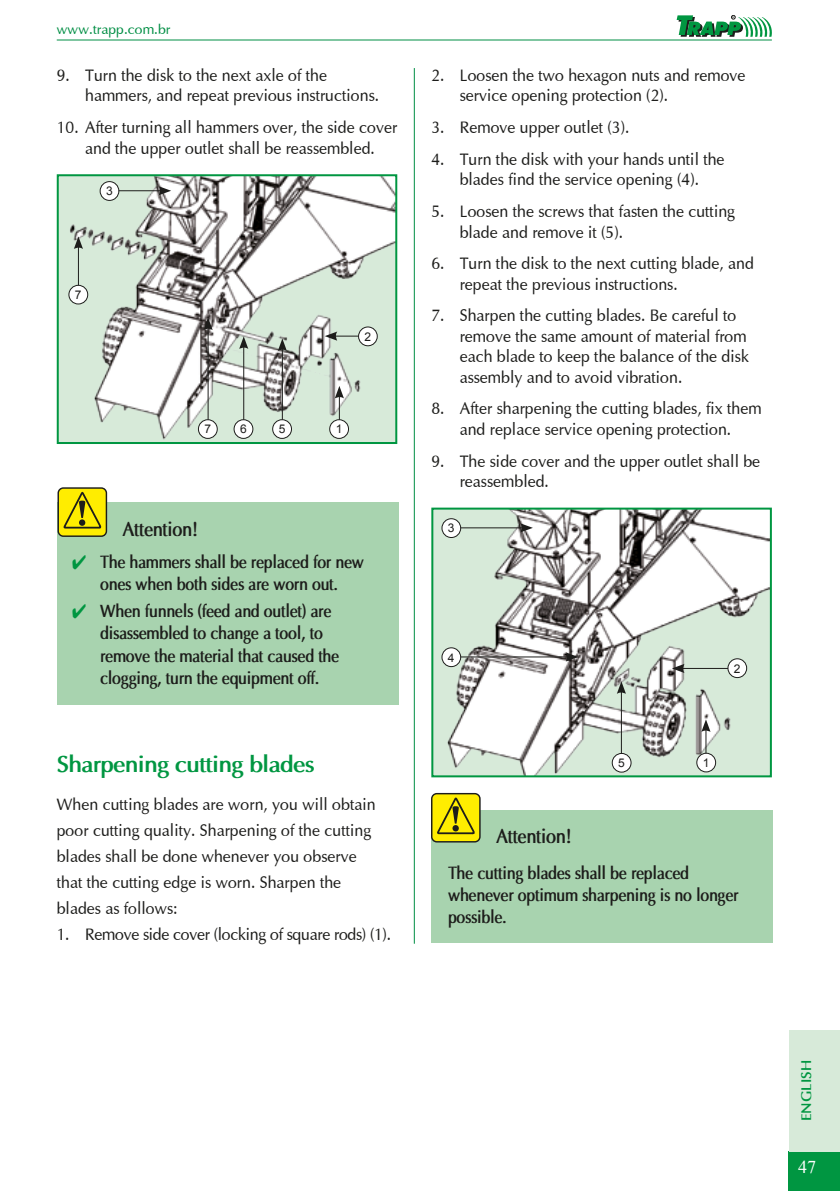
<style>
.page{position:relative;width:840px;height:1191px;background:#fff}
.page>*{position:absolute;margin:0;border:0;box-sizing:border-box;transform-origin:0 0}
.t1{font:700 23px "Optima";letter-spacing:-.04em;color:#009641}
.t2{font:700 20.2px "Optima";letter-spacing:-.03em;color:#1d1d1b;scale:.85 1}
.t3{font:18px "Times New Roman";color:#fff}
.t4{font:700 17.8px/22px "Optima";letter-spacing:-.03em;color:#1d1d1b;scale:.85 1}
.t5{font:17px/20.4px "Optima";color:#1d1d1b;scale:.94 1}
.t6{font:17px "Optima";letter-spacing:-.02em;color:#1d1d1b;scale:.94 1}
.t7{font:16.8px/26px "Optima";color:#1d1d1b;scale:.95 1}
.t8{font:14px "Optima";color:#008e44}
.t9{font:700 14px "Optima";color:#009641}
.t10{font:12px "Arial";color:#1d1d1b}
</style>
<div class="page">
<div style="left:788px;top:1151px;width:51px;height:40px;background:#009641"></div>
<div style="left:788px;top:1029px;width:51px;height:122px;background:#d7ead9"></div>
<svg style="left:676px;top:15px;width:95px;height:22px"></svg>
<hr style="left:57px;top:40px;width:714px;height:1px;background:#008e44">
<img style="left:60px;top:177px;width:334px;height:264px">
<div style="left:57px;top:174px;width:340px;height:270px;border:2px solid #009641"></div>
<hr style="left:78px;top:246px;width:1px;height:56px;background:#1d1d1b">
<svg style="left:74px;top:236px;width:9px;height:13px"></svg>
<div style="left:69px;top:285px;width:19px;height:19px;background:#fff;border-radius:50%"></div>
<div style="left:68px;top:285px;width:20px;height:19px;border:1px solid #1d1d1b;border-radius:50%"></div>
<hr style="left:207px;top:327px;width:1px;height:95px;background:#1d1d1b">
<svg style="left:203px;top:317px;width:9px;height:13px"></svg>
<div style="left:198px;top:420px;width:19px;height:18px;background:#fff;border-radius:50%"></div>
<div style="left:198px;top:419px;width:19px;height:20px;border:1px solid #1d1d1b;border-radius:50%"></div>
<hr style="left:243px;top:346px;width:1px;height:76px;background:#1d1d1b">
<svg style="left:239px;top:336px;width:9px;height:13px"></svg>
<div style="left:234px;top:420px;width:19px;height:18px;background:#fff;border-radius:50%"></div>
<div style="left:233px;top:419px;width:20px;height:20px;border:1px solid #1d1d1b;border-radius:50%"></div>
<hr style="left:282px;top:348px;width:1px;height:74px;background:#1d1d1b">
<svg style="left:277px;top:338px;width:10px;height:13px"></svg>
<div style="left:272px;top:420px;width:19px;height:18px;background:#fff;border-radius:50%"></div>
<div style="left:272px;top:419px;width:20px;height:20px;border:1px solid #1d1d1b;border-radius:50%"></div>
<svg style="left:334px;top:386px;width:10px;height:34px"></svg>
<div style="left:329px;top:420px;width:19px;height:18px;background:#fff;border-radius:50%"></div>
<div style="left:329px;top:419px;width:20px;height:20px;border:1px solid #1d1d1b;border-radius:50%"></div>
<svg style="left:324px;top:331px;width:35px;height:10px"></svg>
<div style="left:358px;top:327px;width:19px;height:19px;background:#fff;border-radius:50%"></div>
<div style="left:358px;top:326px;width:19px;height:20px;border:1px solid #1d1d1b;border-radius:50%"></div>
<hr style="left:116px;top:190px;width:46px;height:1px;background:#1d1d1b">
<svg style="left:158px;top:186px;width:13px;height:9px"></svg>
<div style="left:100px;top:182px;width:19px;height:18px;background:#fff;border-radius:50%"></div>
<div style="left:100px;top:181px;width:19px;height:20px;border:1px solid #1d1d1b;border-radius:50%"></div>
<div style="left:57px;top:502px;width:342px;height:203px;background:#a8d3af"></div>
<div style="left:58px;top:488px;width:48px;height:48px;background:#ffed00;border-radius:5px"></div>
<div style="left:57px;top:487px;width:50px;height:50px;border:1px solid #1d1d1b;border-radius:5px"></div>
<svg style="left:63px;top:491px;width:38px;height:38px"></svg>
<img style="left:434px;top:510px;width:334px;height:264px">
<div style="left:431px;top:507px;width:340px;height:270px;border:2px solid #009641"></div>
<hr style="left:457px;top:527px;width:66px;height:1px;background:#1d1d1b">
<svg style="left:520px;top:523px;width:12px;height:9px"></svg>
<div style="left:441px;top:519px;width:19px;height:18px;background:#fff;border-radius:50%"></div>
<div style="left:441px;top:518px;width:20px;height:20px;border:1px solid #1d1d1b;border-radius:50%"></div>
<hr style="left:620px;top:690px;width:1px;height:66px;background:#1d1d1b">
<svg style="left:616px;top:681px;width:9px;height:13px"></svg>
<div style="left:612px;top:753px;width:18px;height:19px;background:#fff;border-radius:50%"></div>
<div style="left:611px;top:753px;width:20px;height:19px;border:1px solid #1d1d1b;border-radius:50%"></div>
<svg style="left:701px;top:719px;width:9px;height:34px"></svg>
<div style="left:696px;top:753px;width:19px;height:19px;background:#fff;border-radius:50%"></div>
<div style="left:696px;top:752px;width:19px;height:20px;border:1px solid #1d1d1b;border-radius:50%"></div>
<hr style="left:681px;top:668px;width:49px;height:1px;background:#1d1d1b">
<svg style="left:671px;top:664px;width:13px;height:9px"></svg>
<div style="left:727px;top:659px;width:19px;height:18px;background:#fff;border-radius:50%"></div>
<div style="left:727px;top:658px;width:19px;height:20px;border:1px solid #1d1d1b;border-radius:50%"></div>
<hr style="left:457px;top:656px;width:111px;height:1px;background:#1d1d1b">
<svg style="left:565px;top:652px;width:13px;height:9px"></svg>
<div style="left:441px;top:648px;width:19px;height:18px;background:#fff;border-radius:50%"></div>
<div style="left:441px;top:647px;width:20px;height:20px;border:1px solid #1d1d1b;border-radius:50%"></div>
<div style="left:431px;top:810px;width:340px;height:132px;background:#a8d3af"></div>
<div style="left:431px;top:793px;width:48px;height:49px;background:#ffed00;border-radius:5px"></div>
<div style="left:431px;top:793px;width:49px;height:49px;border:1px solid #1d1d1b;border-radius:5px"></div>
<svg style="left:437px;top:797px;width:37px;height:38px"></svg>
<hr style="left:413px;top:68px;width:1px;height:875px;background:#008e44">
<p class="t8" style="left:57px;top:21px;width:115px">www.trapp.com.br</p>
<p class="t5" style="left:85px;top:65px;width:314px;text-indent:-28px">9. Turn the disk to the next axle of the hammers, and repeat previous instructions.</p>
<p class="t5" style="left:57px;top:117px;width:363px;text-align:center">10. After turning all hammers over, the side cover and the upper outlet shall be reassembled.</p>
<p class="t10" style="left:106px;top:183px;width:8px">3</p>
<p class="t10" style="left:75px;top:287px;width:8px">7</p>
<p class="t10" style="left:364px;top:329px;width:8px">2</p>
<p class="t10" style="left:204px;top:421px;width:8px">7</p>
<p class="t10" style="left:240px;top:421px;width:8px">6</p>
<p class="t10" style="left:278px;top:421px;width:8px">5</p>
<p class="t10" style="left:335px;top:421px;width:8px">1</p>
<p class="t2" style="left:122px;top:516px;width:91px">Attention!</p>
<p class="t4" style="left:100px;top:550px;width:312px">The hammers shall be replaced for new ones when both sides are worn out.</p>
<p class="t4" style="left:100px;top:600px;width:283px">When funnels (feed and outlet) are disassembled to change a tool, to remove the material that caused the clogging, turn the equipment off.</p>
<h1 class="t1" style="left:57px;top:750px;width:259px">Sharpening cutting blades</h1>
<p class="t7" style="left:57px;top:791px;width:337px">When cutting blades are worn, you will obtain poor cutting quality. Sharpening of the cutting blades shall be done whenever you observe that the cutting edge is worn. Sharpen the blades as follows:</p>
<p class="t6" style="left:57px;top:924px;width:357px">1. Remove side cover (locking of square rods) (1).</p>
<p class="t5" style="left:459px;top:65px;width:305px;text-indent:-28px">2. Loosen the two hexagon nuts and remove service opening protection (2).</p>
<p class="t5" style="left:431px;top:117px;width:212px">3. Remove upper outlet (3).</p>
<p class="t5" style="left:431px;top:149px;width:313px;text-align:center">4. Turn the disk with your hands until the blades find the service opening (4).</p>
<p class="t5" style="left:459px;top:201px;width:294px;text-indent:-28px">5. Loosen the screws that fasten the cutting blade and remove it (5).</p>
<p class="t5" style="left:459px;top:253px;width:314px;text-indent:-28px">6. Turn the disk to the next cutting blade, and repeat the previous instructions.</p>
<p class="t5" style="left:459px;top:305px;width:309px;text-indent:-28px">7. Sharpen the cutting blades. Be careful to remove the same amount of material from each blade to keep the balance of the disk assembly and to avoid vibration.</p>
<p class="t5" style="left:431px;top:398px;width:353px;text-align:center">8. After sharpening the cutting blades, fix them and replace service opening protection.</p>
<p class="t5" style="left:459px;top:450px;width:321px;text-indent:-28px">9. The side cover and the upper outlet shall be reassembled.</p>
<p class="t10" style="left:447px;top:520px;width:8px">3</p>
<p class="t10" style="left:447px;top:649px;width:8px">4</p>
<p class="t10" style="left:733px;top:660px;width:8px">2</p>
<p class="t10" style="left:618px;top:755px;width:8px">5</p>
<p class="t10" style="left:702px;top:755px;width:8px">1</p>
<p class="t2" style="left:496px;top:824px;width:91px">Attention!</p>
<p class="t4" style="left:448px;top:862px;width:343px">The cutting blades shall be replaced whenever optimum sharpening is no longer possible.</p>
<p class="t9" style="left:797px;top:1121px;width:63px;rotate:-90deg">ENGLISH</p>
<p class="t3" style="left:797px;top:1154px;width:19px">47</p>
</div>
